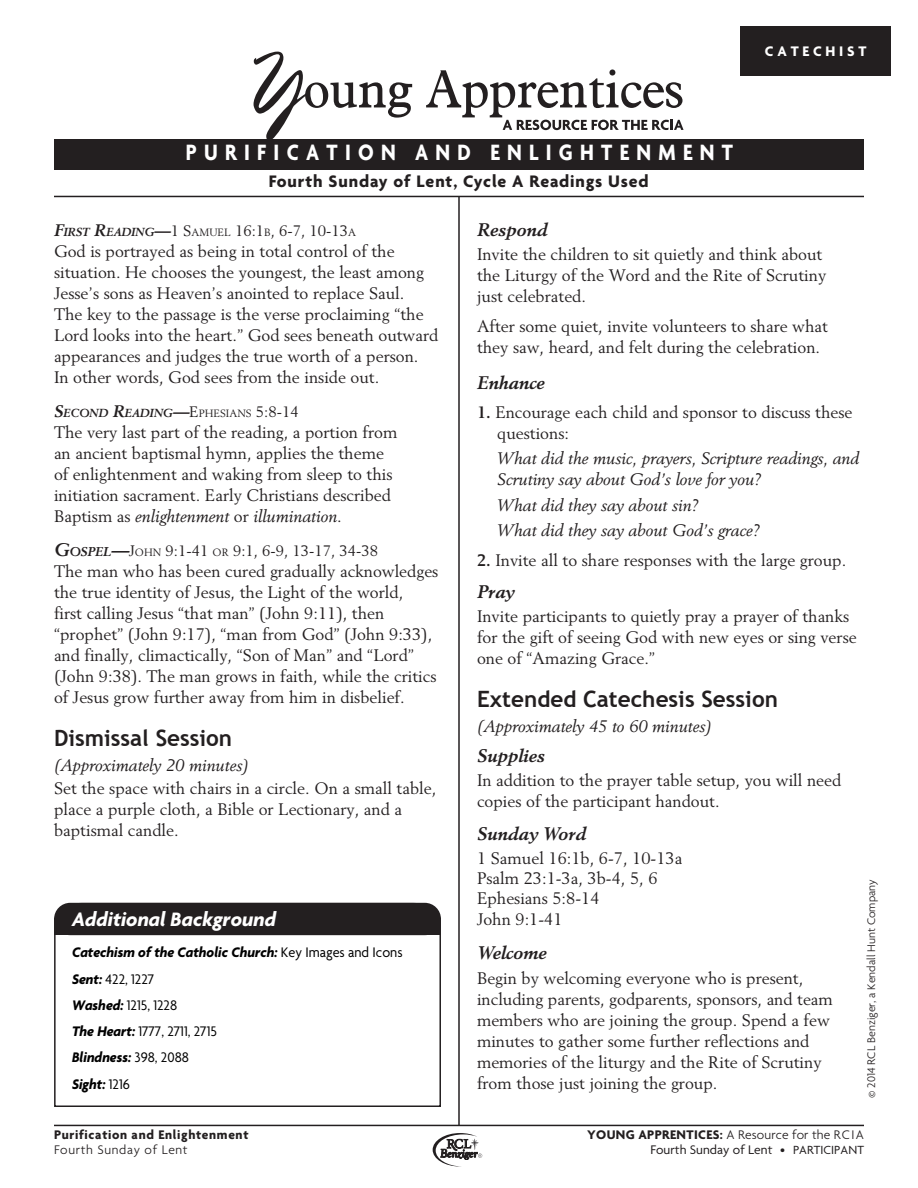
<style>
.page{position:relative;width:918px;height:1188px;background:#fff}
.page>*{position:absolute;margin:0;border:0;box-sizing:border-box;transform-origin:0 0}
.t1{font:700 24px "Agenda";letter-spacing:.35em;color:#fff;scale:.87 1}
.Catechist_Preparatio{font:700 22.5px "Trebuchet MS";color:#231f20}
.t2{font:italic 700 21px "Agenda";color:#fff}
.subhead_italic{font:italic 700 18px "Berling LT Std";color:#231f20}
.t3{font:700 18px "Agenda";letter-spacing:.05em;color:#231f20}
.body_text{font:16.5px/21px "Berling LT Std";color:#231f20}
.body_text_indent{font:italic 16.5px/21px "Berling LT Std";color:#231f20}
.body_text___indent{font:16.5px/21px "Berling LT Std";color:#231f20}
.body_text_bold{font:16.5px/20.2px "Berling LT Std";color:#231f20}
.Approximately_20_min{font:italic 16.5px "Berling LT Std";color:#231f20}
.First_Reading_italic{font:15px "Berling LT Std";color:#231f20}
.Catechism_of_the_CC{font:italic 700 15px "Agenda";color:#000;scale:.95 1}
.Catechism_of_the_CC-2{font:15px "Agenda";color:#000;scale:.95 1}
.t4{font:700 15px "Agenda";letter-spacing:.25em;color:#fff}
.Inquiry_rule{font:300 13.5px "Agenda";letter-spacing:.01em;color:#231f20}
.t5{font:13.5px "Agenda";letter-spacing:.005em;color:#231f20}
.Inquiry_rule-2{font:700 13.5px "Agenda";letter-spacing:.05em;color:#231f20}
.Inquiry_rule-3{font:300 13.5px "Agenda";letter-spacing:.05em;color:#231f20}
.t6{font:300 12px "Agenda";color:#231f20}
.First_Reading_italic-2{font:italic 700 11.55px "Berling LT Std";color:#231f20}
.s1{font-weight:700;font-style:italic;font-size:16.5px}
.s2{font-weight:700;font-style:italic;font-size:11.55px}
.s3{font-size:10.5px}
.s4{font-size:16.5px}
.s5{font-weight:400;font-style:normal;font-size:15px}
.s6{font-weight:400;font-style:normal;font-size:10.5px}
.s7{font-style:italic}
.s8{font-weight:700;font-style:italic;font-size:18px}
.s9{font-weight:700;font-style:italic;font-size:12.6px}
.s10{font-weight:400;font-style:normal}
.s11{font-weight:700;font-style:italic}
.s12{font-weight:700}
.s13{font-size:12.75px}
</style>
<div class="page">
<svg style="left:54px;top:902px;width:387px;height:205px"></svg>
<div style="left:54px;top:903px;width:387px;height:32px;background:#231f20;border-radius:16px"></div>
<div style="left:54px;top:919px;width:387px;height:16px;background:#231f20"></div>
<hr style="left:458px;top:197px;width:2px;height:929px;background:#231f20">
<hr style="left:54px;top:1125px;width:810px;height:1px;background:#231f20">
<svg style="left:433px;top:1133px;width:49px;height:34px"></svg>
<div style="left:740px;top:27px;width:151px;height:49px;background:#231f20"></div>
<svg style="left:254px;top:52px;width:158px;height:87px"></svg>
<svg style="left:426px;top:69px;width:258px;height:61px"></svg>
<div style="left:54px;top:139px;width:810px;height:30px;background:#231f20"></div>
<hr style="left:54px;top:196px;width:810px;height:1px;background:#231f20">
<p class="t4" style="left:765px;top:43px;width:103px">CATECHIST</p>
<p class="t1" style="left:186px;top:139px;width:631px">PURIFICATION AND ENLIGHTENMENT</p>
<p class="t3" style="left:269px;top:171px;width:381px">Fourth Sunday of Lent, Cycle A Readings Used</p>
<p class="First_Reading_italic" style="left:54px;top:222px;width:304px"><span class="s1">F</span><span class="s2">IRST</span> <span class="s1">R</span><span class="s2">EADING</span><span class="s1">—</span>1 S<span class="s3">AMUEL</span> 16:1<span class="s3">B</span>, 6-7, 10-13<span class="s3">A</span></p>
<p class="body_text" style="left:54px;top:240px;width:386px">God is portrayed as being in total control of the situation. He chooses the youngest, the least among Jesse’s sons as Heaven’s anointed to replace Saul.<br>The key to the passage is the verse proclaiming “the Lord looks into the heart.” God sees beneath outward appearances and judges the true worth of a person.<br>In other words, God sees from the inside out.</p>
<p class="First_Reading_italic-2" style="left:54px;top:406px;width:246px"><span class="s4">S</span>ECOND <span class="s4">R</span>EADING<span class="s4">—</span><span class="s5">E</span><span class="s6">PHESIANS</span> <span class="s5">5:8-14</span></p>
<p class="body_text" style="left:54px;top:421px;width:345px">The very last part of the reading, a portion from an ancient baptismal hymn, applies the theme of enlightenment and waking from sleep to this initiation sacrament. Early Christians described Baptism as <span class="s7">enlightenment</span> or <span class="s7">illumination</span>.</p>
<p class="First_Reading_italic" style="left:54px;top:542px;width:326px"><span class="s8">G</span><span class="s9">OSPEL</span><span class="s8">—</span>J<span class="s3">OHN</span> 9:1-41 <span class="s3">OR</span> 9:1, 6-9, 13-17, 34-38</p>
<p class="body_text" style="left:54px;top:560px;width:386px">The man who has been cured gradually acknowledges the true identity of Jesus, the Light of the world,<br>first calling Jesus “that man” (John 9:11), then “prophet” (John 9:17), “man from God” (John 9:33), and finally, climactically, “Son of Man” and “Lord” (John 9:38). The man grows in faith, while the critics of Jesus grow further away from him in disbelief.</p>
<p class="Catechist_Preparatio" style="left:54px;top:724px;width:180px">Dismissal Session</p>
<p class="Approximately_20_min" style="left:54px;top:755px;width:196px">(Approximately 20 minutes)</p>
<p class="body_text" style="left:54px;top:777px;width:384px">Set the space with chairs in a circle. On a small table, place a purple cloth, a Bible or Lectionary, and a baptismal candle.</p>
<p class="t2" style="left:72px;top:908px;width:206px">Additional Background</p>
<p class="Catechism_of_the_CC" style="left:72px;top:945px;width:350px">Catechism of the Catholic Church: <span class="s10">Key Images and Icons</span></p>
<p class="Catechism_of_the_CC-2" style="left:72px;top:971px;width:88px"><span class="s11">Sent:</span> 422, 1227</p>
<p class="Catechism_of_the_CC-2" style="left:72px;top:997px;width:112px"><span class="s11">Washed:</span> 1215, 1228</p>
<p class="Catechism_of_the_CC-2" style="left:72px;top:1023px;width:154px"><span class="s11">The Heart:</span> 1777, 2711, 2715</p>
<p class="Catechism_of_the_CC" style="left:72px;top:1050px;width:125px">Blindness: <span class="s10">398, 2088</span></p>
<p class="Catechism_of_the_CC" style="left:72px;top:1076px;width:62px">Sight: <span class="s10">1216</span></p>
<p class="Inquiry_rule-2" style="left:54px;top:1128px;width:196px">Purification and Enlightenment</p>
<p class="Inquiry_rule-3" style="left:54px;top:1143px;width:135px">Fourth Sunday of Lent</p>
<p class="subhead_italic" style="left:477px;top:219px;width:72px">Respond</p>
<p class="body_text" style="left:477px;top:244px;width:351px">Invite the children to sit quietly and think about the Liturgy of the Word and the Rite of Scrutiny just celebrated.</p>
<p class="body_text" style="left:477px;top:316px;width:353px">After some quiet, invite volunteers to share what they saw, heard, and felt during the celebration.</p>
<p class="subhead_italic" style="left:477px;top:372px;width:69px">Enhance</p>
<p class="body_text___indent" style="left:497px;top:402px;width:357px;text-indent:-20px"><span class="s12">1.</span> Encourage each child and sponsor to discuss these questions:</p>
<p class="body_text_indent" style="left:497px;top:448px;width:364px">What did the music, prayers, Scripture readings, and<br>Scrutiny say about God’s love for you?</p>
<p class="body_text_indent" style="left:497px;top:494px;width:203px">What did they say about sin?</p>
<p class="body_text_indent" style="left:497px;top:520px;width:264px">What did they say about God’s grace?</p>
<p class="body_text___indent" style="left:477px;top:549px;width:371px"><span class="s12">2.</span> Invite all to share responses with the large group.</p>
<p class="subhead_italic" style="left:477px;top:581px;width:39px">Pray</p>
<p class="body_text" style="left:477px;top:606px;width:381px">Invite participants to quietly pray a prayer of thanks for the gift of seeing God with new eyes or sing verse one of “Amazing Grace.”</p>
<p class="Catechist_Preparatio" style="left:477px;top:685px;width:303px">Extended Catechesis Session</p>
<p class="Approximately_20_min" style="left:477px;top:716px;width:236px">(Approximately 45 to 60 minutes)</p>
<p class="subhead_italic" style="left:477px;top:745px;width:69px">Supplies</p>
<p class="body_text" style="left:477px;top:770px;width:366px">In addition to the prayer table setup, you will need copies of the participant handout.</p>
<p class="subhead_italic" style="left:477px;top:823px;width:111px">Sunday Word</p>
<p class="body_text_bold" style="left:477px;top:848px;width:207px">1 Samuel 16:1b, 6-7, 10-13a<br>Psalm 23:1-3a, 3b-4, 5, 6<br>Ephesians 5:8-14<br>John 9:1-41</p>
<p class="subhead_italic" style="left:477px;top:942px;width:71px">Welcome</p>
<p class="body_text" style="left:477px;top:967px;width:357px">Begin by welcoming everyone who is present, including parents, godparents, sponsors, and team members who are joining the group. Spend a few minutes to gather some further reflections and memories of the liturgy and the Rite of Scrutiny from those just joining the group.</p>
<p class="t6" style="left:865px;top:1098px;width:220px;rotate:-90deg">© 2014 RCL Benziger, a Kendall Hunt Company</p>
<p class="Inquiry_rule" style="left:587px;top:1128px;width:278px"><span class="s12">YOUNG APPRENTICES:</span> A Resource for the RCIA</p>
<p class="t5" style="left:650px;top:1143px;width:215px">Fourth Sunday of Lent • <span class="s13">PARTICIPANT</span></p>
</div>
